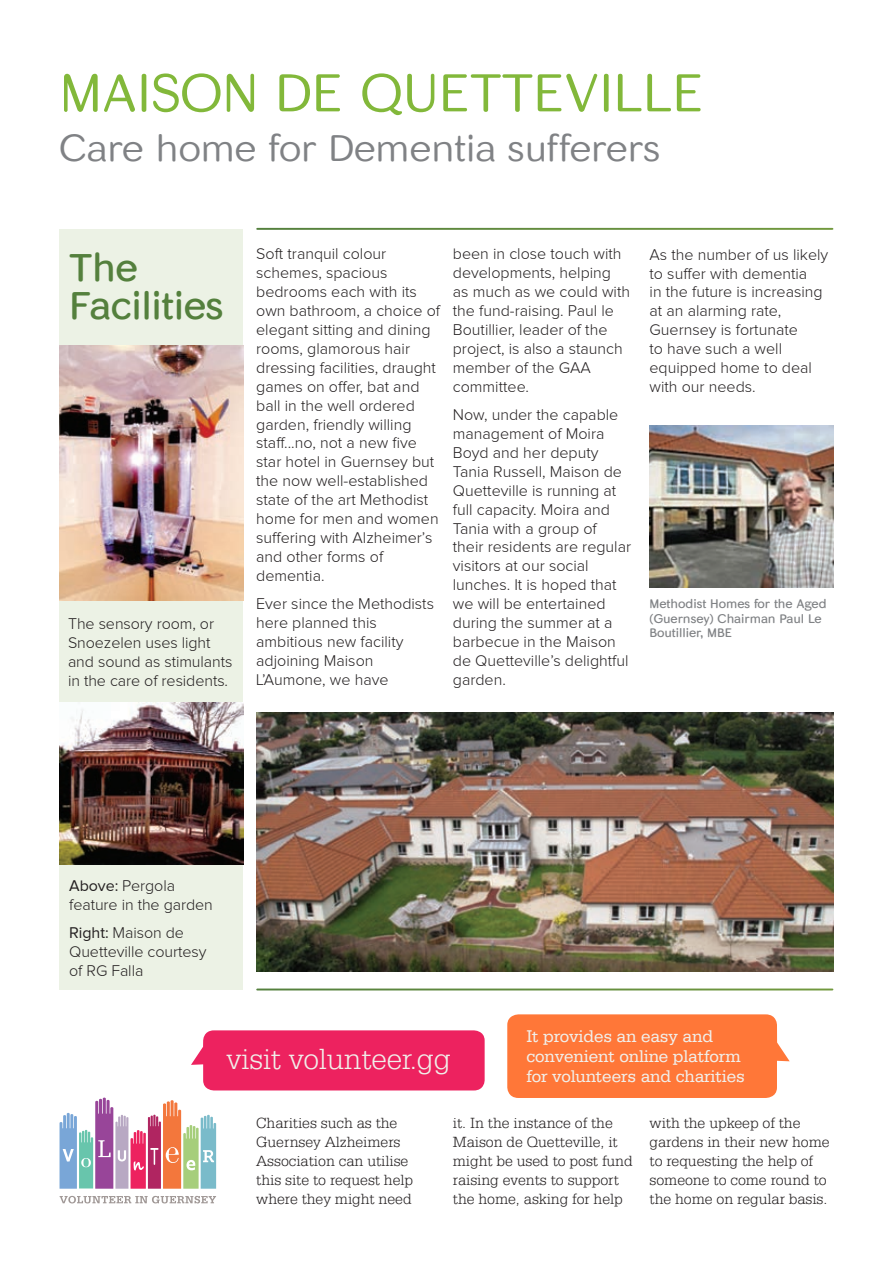
<style>
.page{position:relative;width:893px;height:1263px;background:#fff}
.page>*{position:absolute;margin:0;border:0;box-sizing:border-box;transform-origin:0 0}
.t1{font:51.6px "Skirt Lt";color:#82b83a}
.t2{font:37.5px/37.5px "Skirt Rg";letter-spacing:-.015em;color:#54803d}
.t3{font:36px "Skirt Lt";color:#808285}
.t4{font:300 31.5px "Serifa BT";letter-spacing:-.01em;color:#f1efea}
.t5{font:17.85px/20.2px "Serifa BT";letter-spacing:-.01em;color:#f1efea}
.t6{font:300 16.05px/18.9px "Proxima Nova";color:#231f20}
.t7{font:300 15.9px/18.9px "Serifa BT";letter-spacing:-.005em;color:#231f20}
.t8{font:12px/14.5px "Skirt Rg";letter-spacing:-.005em;color:#808285}
.s1{font-weight:400}
</style>
<div class="page">
<div style="left:60px;top:229px;width:183px;height:760px;background:#ecf2e5"></div>
<img style="left:256px;top:712px;width:577px;height:259px">
<img style="left:60px;top:703px;width:183px;height:162px">
<img style="left:60px;top:345px;width:183px;height:256px">
<img style="left:649px;top:425px;width:184px;height:162px">
<svg style="left:60px;top:1097px;width:156px;height:92px"></svg>
<svg style="left:60px;top:1196px;width:156px;height:7px"></svg>
<div style="left:191px;top:1030px;width:294px;height:60px;background:#ed225f"></div>
<div style="left:507px;top:1014px;width:283px;height:84px;background:#ff7738"></div>
<h1 class="t1" style="left:60px;top:61px;width:645px">MAISON DE QUETTEVILLE</h1>
<h3 class="t3" style="left:60px;top:126px;width:602px">Care home for Dementia sufferers</h3>
<h2 class="t2" style="left:69px;top:249px;width:156px">The<br>Facilities</h2>
<p class="t6" style="left:68px;top:615px;width:166px">The sensory room, or<br>Snoezelen uses light and sound as stimulants in the care of residents.</p>
<p class="t6" style="left:256px;top:245px;width:185px">Soft tranquil colour schemes, spacious bedrooms each with its own bathroom, a choice of elegant sitting and dining rooms, glamorous hair dressing facilities, draught games on offer, bat and ball in the well ordered garden, friendly willing staff...no, not a new five star hotel in Guernsey but the now well-established state of the art Methodist home for men and women suffering with Alzheimer’s and other forms of dementia.</p>
<p class="t6" style="left:256px;top:595px;width:179px">Ever since the Methodists here planned this ambitious new facility adjoining Maison<br>L’Aumone, we have</p>
<p class="t6" style="left:453px;top:245px;width:179px">been in close touch with developments, helping as much as we could with the fund-raising. Paul le<br>Boutillier, leader of the project, is also a staunch member of the GAA committee.</p>
<p class="t6" style="left:453px;top:406px;width:180px">Now, under the capable management of Moira<br>Boyd and her deputy<br>Tania Russell, Maison de<br>Quetteville is running at full capacity. Moira and<br>Tania with a group of their residents are regular visitors at our social lunches. It is hoped that we will be entertained during the summer at a barbecue in the Maison de Quetteville’s delightful garden.</p>
<p class="t6" style="left:650px;top:245px;width:180px">As the number of us likely to suffer with dementia<br>in the future is increasing at an alarming rate,<br>Guernsey is fortunate<br>to have such a well equipped home to deal with our needs.</p>
<p class="t8" style="left:649px;top:596px;width:179px">Methodist Homes for the Aged (Guernsey) Chairman Paul Le<br>Boutillier, MBE</p>
<p class="t6" style="left:69px;top:877px;width:145px"><span class="s1">Above:</span> Pergola feature in the garden</p>
<p class="t6" style="left:69px;top:924px;width:139px"><span class="s1">Right:</span> Maison de<br>Quetteville courtesy of RG Falla</p>
<h3 class="t4" style="left:226px;top:1040px;width:226px">visit volunteer.gg</h3>
<p class="t5" style="left:526px;top:1025px;width:220px">It provides an easy and convenient online platform for volunteers and charities</p>
<p class="t7" style="left:256px;top:1113px;width:159px">Charities such as the<br>Guernsey Alzheimers<br>Association can utilise this site to request help where they might need</p>
<p class="t7" style="left:453px;top:1113px;width:181px">it. In the instance of the<br>Maison de Quetteville, it might be used to post fund raising events to support the home, asking for help</p>
<p class="t7" style="left:649px;top:1113px;width:182px">with the upkeep of the gardens in their new home to requesting the help of someone to come round to the home on regular basis.</p>
</div>
